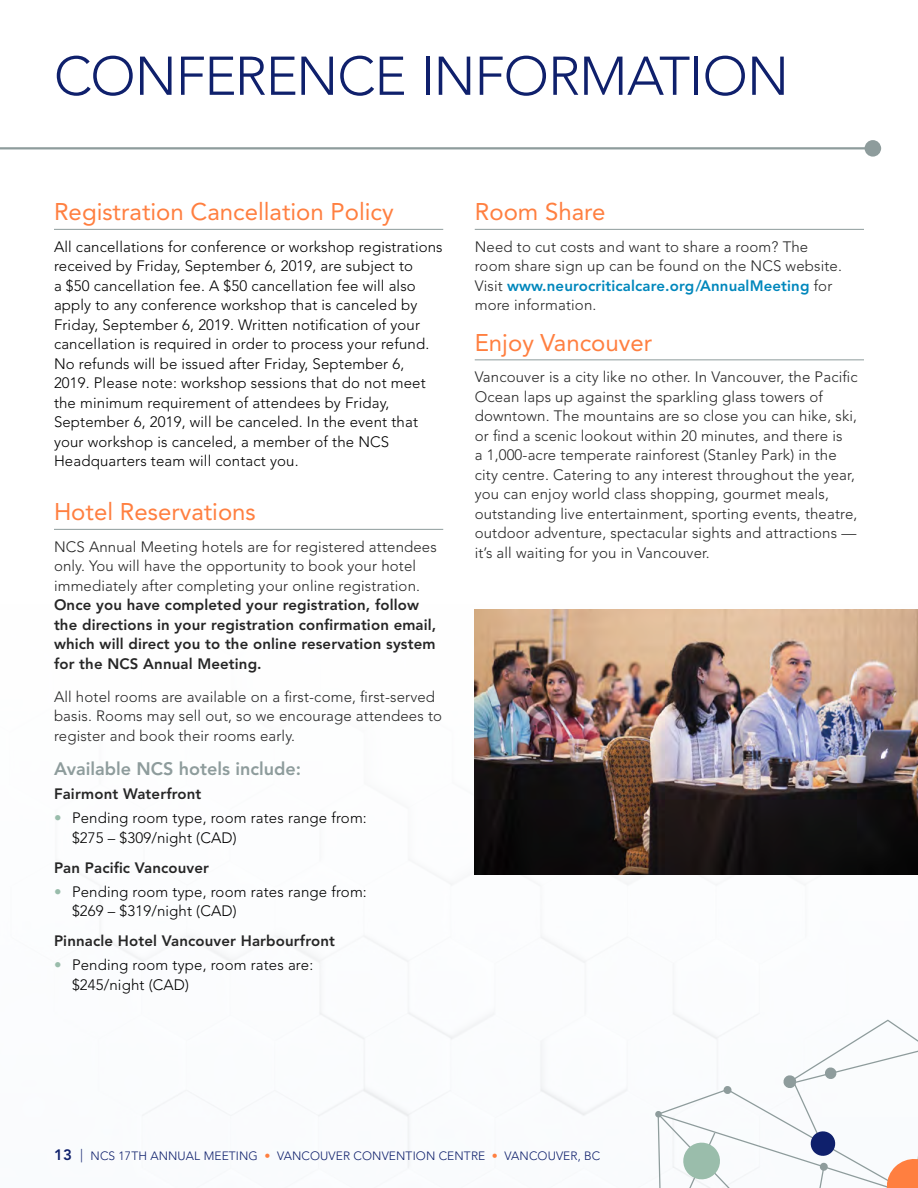
<style>
.page{position:relative;width:918px;height:1188px;background:#fff}
.page>*{position:absolute;margin:0;border:0;box-sizing:border-box;transform-origin:0 0}
.t1{font:300 54px "Avenir LT Std";letter-spacing:-.02em;color:#0f206c}
.Subhead{font:24px "Avenir LT Std";color:#ff7f40}
.Subhead2{font:800 18px "Avenir LT Std";color:#8e9c9c}
.Body{font:300 15px/19.5px "Avenir LT Std";letter-spacing:.01em;color:#262626}
.Body_Last{font:300 15px/19.5px "Avenir LT Std";letter-spacing:.01em;color:#000}
.Body-2{font:800 15px/19.5px "Avenir LT Std";letter-spacing:.01em;color:#262626}
.t2{font:300 12px "Avenir LT Std";letter-spacing:.01em;color:#0f206c}
.s1{font-weight:300}
.s2{color:#99bcab}
.s3{font-weight:800;color:#0187bc}
.s4{font-weight:800;font-size:15px}
.s5{font-size:13.5px}
.s6{font-weight:400;color:#ff7f40}
</style>
<div class="page">
<img style="left:99px;top:609px;width:790px;height:559px">
<hr style="left:0;top:147px;width:881px;height:2px;background:#8e9c9c">
<div style="left:865px;top:140px;width:16px;height:17px;background:#8e9c9c;border-radius:50%"></div>
<svg style="left:655px;top:1020px;width:263px;height:168px"></svg>
<hr style="left:54px;top:229px;width:389px;height:1px;background:#8e9c9c">
<hr style="left:54px;top:529px;width:389px;height:1px;background:#8e9c9c">
<hr style="left:475px;top:229px;width:389px;height:1px;background:#8e9c9c">
<hr style="left:475px;top:360px;width:389px;height:1px;background:#8e9c9c">
<img style="left:475px;top:609px;width:443px;height:266px">
<p class="t1" style="left:54px;top:44px;width:737px">CONFERENCE INFORMATION</p>
<p class="Subhead" style="left:54px;top:198px;width:341px">Registration Cancellation Policy</p>
<p class="Body_Last" style="left:54px;top:237px;width:390px">All cancellations for conference or workshop registrations received by Friday, September 6, 2019, are subject to<br>a $50 cancellation fee. A $50 cancellation fee will also apply to any conference workshop that is canceled by Friday, September 6, 2019. Written notification of your cancellation is required in order to process your refund.<br>No refunds will be issued after Friday, September 6, 2019. Please note: workshop sessions that do not meet the minimum requirement of attendees by Friday, September 6, 2019, will be canceled. In the event that your workshop is canceled, a member of the NCS Headquarters team will contact you.</p>
<p class="Subhead" style="left:54px;top:498px;width:203px">Hotel Reservations</p>
<p class="Body-2" style="left:54px;top:537px;width:384px"><span class="s1">NCS Annual Meeting hotels are for registered attendees only. You will have the opportunity to book your hotel immediately after completing your online registration.<br></span>Once you have completed your registration, follow the directions in your registration confirmation email, which will direct you to the online reservation system for the NCS Annual Meeting.</p>
<p class="Body" style="left:54px;top:687px;width:390px">All hotel rooms are available on a first-come, first-served basis. Rooms may sell out, so we encourage attendees to register and book their rooms early.</p>
<p class="Subhead2" style="left:54px;top:758px;width:249px">Available NCS hotels include:</p>
<p class="Body-2" style="left:54px;top:784px;width:149px">Fairmont Waterfront</p>
<p class="Body_Last" style="left:72px;top:808px;width:296px;text-indent:-18px"><span class="s2">•</span> Pending room type, room rates range from: $275 – $309/night (CAD)</p>
<p class="Body-2" style="left:54px;top:858px;width:157px">Pan Pacific Vancouver</p>
<p class="Body_Last" style="left:72px;top:882px;width:296px;text-indent:-18px"><span class="s2">•</span> Pending room type, room rates range from: $269 – $319/night (CAD)</p>
<p class="Body-2" style="left:54px;top:931px;width:282px">Pinnacle Hotel Vancouver Harbourfront</p>
<p class="Body_Last" style="left:72px;top:955px;width:243px;text-indent:-18px"><span class="s2">•</span> Pending room type, room rates are: $245/night (CAD)</p>
<p class="Subhead" style="left:475px;top:198px;width:132px">Room Share</p>
<p class="Body" style="left:475px;top:237px;width:369px">Need to cut costs and want to share a room? The room share sign up can be found on the NCS website.<br>Visit <span class="s3">www.neurocriticalcare.org/AnnualMeeting</span> for more information.</p>
<p class="Subhead" style="left:475px;top:328px;width:179px">Enjoy Vancouver</p>
<p class="Body" style="left:475px;top:367px;width:384px">Vancouver is a city like no other. In Vancouver, the Pacific Ocean laps up against the sparkling glass towers of downtown. The mountains are so close you can hike, ski, or find a scenic lookout within 20 minutes, and there is<br>a 1,000-acre temperate rainforest (Stanley Park) in the city centre. Catering to any interest throughout the year, you can enjoy world class shopping, gourmet meals, outstanding live entertainment, sporting events, theatre, outdoor adventure, spectacular sights and attractions — it’s all waiting for you in Vancouver.</p>
<p class="t2" style="left:54px;top:1149px;width:548px"><span class="s4">13</span> <span class="s5">|</span> NCS 17TH ANNUAL MEETING <span class="s6">•</span> VANCOUVER CONVENTION CENTRE <span class="s6">•</span> VANCOUVER, BC</p>
</div>
